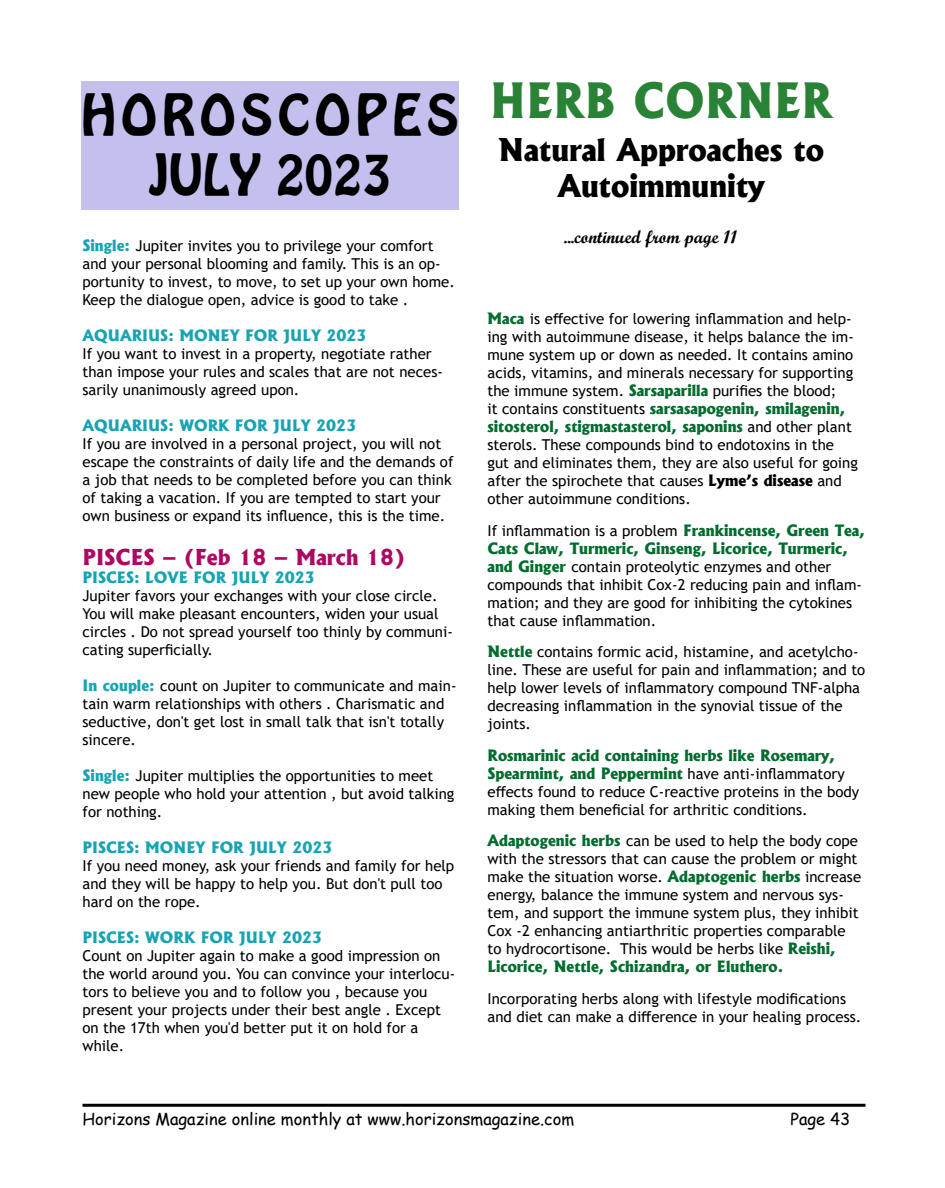
<style>
.page{position:relative;width:945px;height:1188px;background:#fff}
.page>*{position:absolute;margin:0;border:0;box-sizing:border-box;transform-origin:0 0}
.t1{font:49.5px/59.4px "Bobo Normal";letter-spacing:.105em;color:#000;text-align:center}
.t2{font:800 46.5px "Albertus";letter-spacing:.02em;color:#298235;scale:.93 1}
.t3{font:800 30px/36px "Albertus";color:#000;text-align:center}
.t4{font:800 21px "Albertus";color:#ac0962}
.t5{font:18px "Script MT Bold";color:#000}
.t6{font:16.5px "Comic Sans MS";color:#000}
.t7{font:15px/18px "Trebuchet MS";color:#000}
.t8{font:800 15px/18px "Albertus";color:#006c2d}
.t9{font:800 15px "Albertus";color:#16a3b3}
.s1{font-family:"Albertus";font-weight:800;color:#16a3b3}
.s2{font-family:"Albertus";font-weight:800;color:#006c2d}
.s3{font-family:"Trebuchet MS";font-weight:400;color:#000}
.s4{font-family:"Albertus";font-weight:800}
</style>
<div class="page">
<hr style="left:82px;top:1104px;width:784px;height:3px;background:#000">
<div style="left:81px;top:81px;width:378px;height:128px;background:#c4c0ee"></div>
<h1 class="t1" style="left:81px;top:85px;width:379px">HOROSCOPES<br>JULY 2023</h1>
<p class="t7" style="left:82px;top:237px;width:374px"><span class="s1">Single:</span> Jupiter invites you to privilege your comfort and your personal blooming and family. This is an op&shy;portunity to invest, to move, to set up your own home.<br>Keep the dialogue open, advice is good to take .</p>
<p class="t9" style="left:82px;top:327px;width:286px">AQUARIUS: MONEY FOR JULY 2023</p>
<p class="t7" style="left:82px;top:345px;width:362px">If you want to invest in a property, negotiate rather than impose your rules and scales that are not neces&shy;sarily unanimously agreed upon.</p>
<p class="t9" style="left:82px;top:417px;width:275px">AQUARIUS: WORK FOR JULY 2023</p>
<p class="t7" style="left:82px;top:435px;width:373px">If you are involved in a personal project, you will not escape the constraints of daily life and the demands of a job that needs to be completed before you can think of taking a vacation. If you are tempted to start your own business or expand its influence, this is the time.</p>
<h3 class="t4" style="left:82px;top:544px;width:324px">PISCES – (Feb 18 – March 18)</h3>
<p class="t9" style="left:82px;top:568px;width:234px">PISCES: LOVE FOR JULY 2023</p>
<p class="t7" style="left:82px;top:586px;width:372px">Jupiter favors your exchanges with your close circle.<br>You will make pleasant encounters, widen your usual circles . Do not spread yourself too thinly by communi&shy;cating superficially.</p>
<p class="t7" style="left:82px;top:676px;width:376px"><span class="s1">In couple:</span> count on Jupiter to communicate and main&shy;tain warm relationships with others . Charismatic and seductive, don't get lost in small talk that isn't totally sincere.</p>
<p class="t7" style="left:83px;top:766px;width:373px"><span class="s1">Single:</span> Jupiter multiplies the opportunities to meet new people who hold your attention , but avoid talking for nothing.</p>
<p class="t9" style="left:83px;top:838px;width:251px">PISCES: MONEY FOR JULY 2023</p>
<p class="t7" style="left:83px;top:856px;width:373px">If you need money, ask your friends and family for help and they will be happy to help you. But don't pull too hard on the rope.</p>
<p class="t9" style="left:83px;top:928px;width:241px">PISCES: WORK FOR JULY 2023</p>
<p class="t7" style="left:83px;top:946px;width:374px">Count on Jupiter again to make a good impression on the world around you. You can convince your interlocu&shy;tors to believe you and to follow you , because you present your projects under their best angle . Except on the 17th when you'd better put it on hold for a while.</p>
<h2 class="t2" style="left:490px;top:72px;width:369px">HERB CORNER</h2>
<h3 class="t3" style="left:499px;top:132px;width:327px">Natural Approaches to<br>Autoimmunity</h3>
<p class="t5" style="left:564px;top:226px;width:175px">...continued from page 11</p>
<p class="t7" style="left:488px;top:310px;width:368px"><span class="s2">Maca</span> is effective for lowering inflammation and help&shy;ing with autoimmune disease, it helps balance the im&shy;mune system up or down as needed. It contains amino acids, vitamins, and minerals necessary for supporting the immune system. <span class="s2">Sarsaparilla</span> purifies the blood;</p>
<p class="t8" style="left:488px;top:400px;width:366px"><span class="s3">it contains constituents</span> sarsasapogenin, smilagenin, sitosterol, stigmastasterol, saponins <span class="s3">and other plant</span></p>
<p class="t7" style="left:488px;top:436px;width:372px">sterols. These compounds bind to endotoxins in the gut and eliminates them, they are also useful for going after the spirochete that causes <span class="s4">Lyme’s disease</span> and other autoimmune conditions.</p>
<p class="t7" style="left:488px;top:521px;width:379px">If inflammation is a problem <span class="s2">Frankincense, Green Tea,</span></p>
<p class="t8" style="left:488px;top:539px;width:362px">Cats Claw, Turmeric, Ginseng, Licorice, Turmeric,</p>
<p class="t7" style="left:488px;top:557px;width:376px"><span class="s2">and Ginger</span> contain proteolytic enzymes and other compounds that inhibit Cox-2 reducing pain and inflam&shy;mation; and they are good for inhibiting the cytokines that cause inflammation.</p>
<p class="t7" style="left:488px;top:643px;width:379px"><span class="s2">Nettle</span> contains formic acid, histamine, and acetylcho&shy;line. These are useful for pain and inflammation; and to help lower levels of inflammatory compound TNF-alpha decreasing inflammation in the synovial tissue of the joints.</p>
<p class="t8" style="left:488px;top:746px;width:359px">Rosmarinic acid containing herbs like Rosemary,<br>Spearmint, and Peppermint <span class="s3">have anti-inflammatory</span></p>
<p class="t7" style="left:488px;top:782px;width:373px">effects found to reduce C-reactive proteins in the body making them beneficial for arthritic conditions.</p>
<p class="t7" style="left:488px;top:832px;width:375px"><span class="s2">Adaptogenic herbs</span> can be used to help the body cope with the stressors that can cause the problem or might make the situation worse. <span class="s2">Adaptogenic herbs</span> increase energy, balance the immune system and nervous sys&shy;tem, and support the immune system plus, they inhibit Cox -2 enhancing antiarthritic properties comparable to hydrocortisone. This would be herbs like <span class="s2">Reishi,</span></p>
<p class="t8" style="left:488px;top:958px;width:297px">Licorice, Nettle, Schizandra, or Eluthero.</p>
<p class="t7" style="left:488px;top:989px;width:375px">Incorporating herbs along with lifestyle modifications and diet can make a difference in your healing process.</p>
<p class="t6" style="left:82px;top:1107px;width:493px">Horizons Magazine online monthly at www.horizonsmagazine.com</p>
<p class="t6" style="left:790px;top:1107px;width:61px">Page 43</p>
</div>
